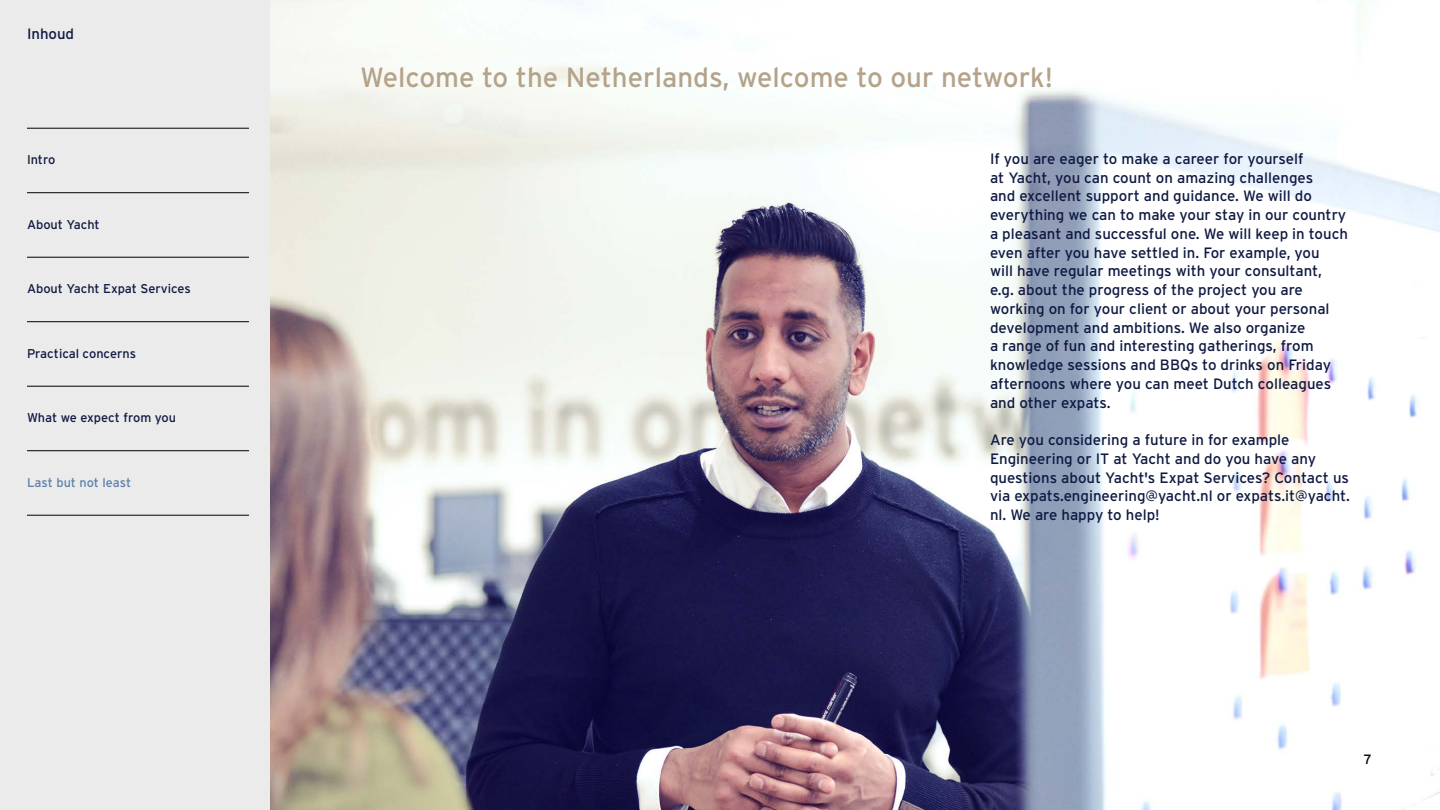
<style>
.page{position:relative;width:1440px;height:810px;background:#fff}
.page>*{position:absolute;margin:0;border:0;box-sizing:border-box;transform-origin:0 0}
.t1{font:27.75px "Interstate";color:#b4a38a}
.t2{font:15px/18.8px "Interstate";color:#0f1941}
.t3{font:13.5px "Interstate";color:#000}
.t4{font:12.75px "Interstate";color:#0f1941}
.t5{font:12.75px "Interstate";color:#5c81ac}
</style>
<div class="page">
<img style="left:270px;top:0;width:1170px;height:810px">
<div style="left:0;top:0;width:270px;height:810px;background:#ebebeb"></div>
<hr style="left:27px;top:128px;width:222px;height:1px;background:#000">
<hr style="left:27px;top:193px;width:222px;height:1px;background:#000">
<hr style="left:27px;top:257px;width:222px;height:1px;background:#000">
<hr style="left:27px;top:322px;width:222px;height:1px;background:#000">
<hr style="left:27px;top:386px;width:222px;height:1px;background:#000">
<hr style="left:27px;top:451px;width:222px;height:1px;background:#000">
<hr style="left:27px;top:515px;width:222px;height:1px;background:#000">
<p class="t2" style="left:27px;top:24px;width:49px">Inhoud</p>
<p class="t4" style="left:27px;top:152px;width:30px">Intro</p>
<p class="t4" style="left:27px;top:217px;width:74px">About Yacht</p>
<p class="t4" style="left:27px;top:281px;width:165px">About Yacht Expat Services</p>
<p class="t4" style="left:27px;top:346px;width:111px">Practical concerns</p>
<p class="t4" style="left:27px;top:410px;width:151px">What we expect from you</p>
<p class="t5" style="left:27px;top:475px;width:106px">Last but not least</p>
<h1 class="t1" style="left:360px;top:60px;width:695px">Welcome to the Netherlands, welcome to our network!</h1>
<p class="t2" style="left:990px;top:149px;width:360px">If you are eager to make a career for yourself<br>at Yacht, you can count on amazing challenges<br>and excellent support and guidance. We will do everything we can to make your stay in our country a pleasant and successful one. We will keep in touch even after you have settled in. For example, you<br>will have regular meetings with your consultant, e.g. about the progress of the project you are working on for your client or about your personal development and ambitions. We also organize<br>a range of fun and interesting gatherings, from knowledge sessions and BBQs to drinks on Friday afternoons where you can meet Dutch colleagues and other expats.</p>
<p class="t2" style="left:990px;top:430px;width:361px">Are you considering a future in for example Engineering or IT at Yacht and do you have any questions about Yacht's Expat Services? Contact us via expats.engineering@yacht.nl or expats.it@yacht. nl. We are happy to help!</p>
<p class="t3" style="left:1364px;top:751px;width:10px">7</p>
</div>
